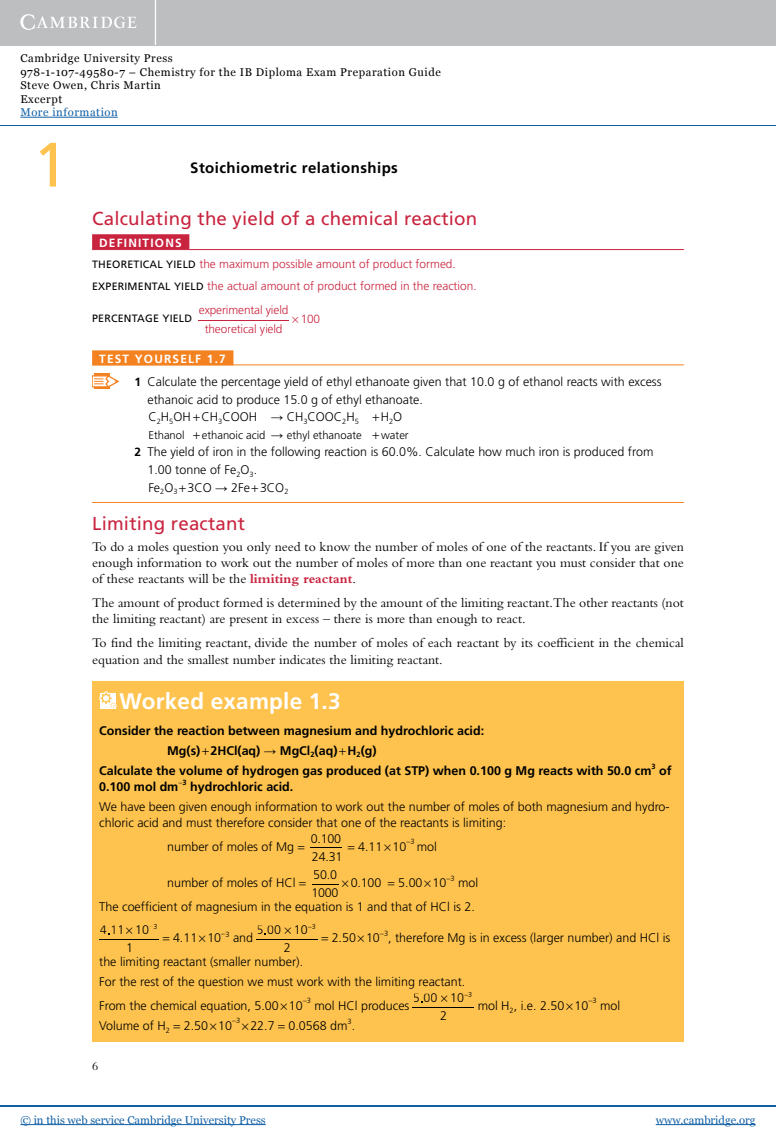
<style>
.page{position:relative;width:776px;height:1144px;background:#fff}
.page>*{position:absolute;margin:0;border:0;box-sizing:border-box;transform-origin:0 0}
.t1{font:62.5px "Frutiger";color:#fec34e}
.t2{font:700 22.5px "Frutiger";letter-spacing:.01em;color:#fff}
.t3{font:18.75px "Frutiger";letter-spacing:.01em;color:#c9243f}
.t4{font:700 15px "Frutiger";letter-spacing:.03em;color:#000}
.t5{font:13.75px/16.2px "Bembo";color:#000}
.t6{font:300 12.5px/17.5px "Frutiger";color:#000}
.t7{font:700 12.5px "Frutiger";color:#000}
.t8{font:12.5px "Bembo";color:#000}
.t9{font:300 11.88px/21px "Frutiger";color:#c9243f}
.t10{font:700 11.88px "Frutiger";letter-spacing:.1em;color:#fff}
.t11{font:11.25px/13.4px "Georgia";letter-spacing:.05em;color:#000}
.t12{font:11.25px "Georgia";color:#115fa4}
.t13{font:300 11.25px "Frutiger";color:#000}
.t14{font:11.25px "Georgia";letter-spacing:.05em;color:#115fa4}
.t15{font:10.62px "Frutiger";letter-spacing:.02em;color:#000}
.t16{font:300 7.5px "Frutiger";color:#000}
.t17{font:700 7.5px "Frutiger";color:#000}
.t18{font:300 7.25px "Frutiger";color:#000}
.s1{font-weight:700;color:#fff}
.s2{font-weight:400;font-size:10.62px;color:#000}
.s3{font-weight:700;font-size:11.88px}
.s4{font-family:"Arial";font-weight:400}
.s5{font-family:"Arial";font-weight:400;font-size:12.5px}
.s6{font-weight:700;color:#c9243f}
.s7{font-family:"Arial"}
</style>
<div class="page">
<div style="left:0;top:0;width:776px;height:45px;background:#bcbec0"></div>
<hr style="left:155px;top:0;width:1px;height:45px;background:#fff">
<svg style="left:20px;top:14px;width:117px;height:16px"></svg>
<hr style="left:20px;top:117px;width:98px;height:1px;background:#115fa4">
<hr style="left:0;top:125px;width:776px;height:1px;background:#115fa4">
<hr style="left:0;top:1104px;width:776px;height:1px;background:#115fa4">
<hr style="left:20px;top:1124px;width:246px;height:1px;background:#115fa4">
<hr style="left:656px;top:1124px;width:100px;height:1px;background:#115fa4">
<div style="left:92px;top:680px;width:592px;height:361px;background:#fec34e"></div>
<div style="left:92px;top:234px;width:97px;height:15px;background:#c9243f"></div>
<hr style="left:92px;top:249px;width:592px;height:1px;background:#c9243f">
<div style="left:92px;top:350px;width:141px;height:15px;background:#f58220"></div>
<hr style="left:92px;top:364px;width:592px;height:1px;background:#f58220">
<hr style="left:92px;top:502px;width:592px;height:1px;background:#f58220">
<hr style="left:198px;top:320px;width:91px;height:1px;background:#c9243f">
<div style="left:95px;top:373px;width:15px;height:16px;background:#f58220"></div>
<svg style="left:92px;top:374px;width:28px;height:14px"></svg>
<svg style="left:99px;top:691px;width:18px;height:18px"></svg>
<hr style="left:311px;top:847px;width:31px;height:1px;background:#000">
<hr style="left:99px;top:938px;width:60px;height:1px;background:#000">
<hr style="left:257px;top:938px;width:61px;height:1px;background:#000">
<hr style="left:413px;top:1006px;width:61px;height:1px;background:#000">
<svg style="left:312px;top:884px;width:27px;height:1px"></svg>
<p class="t11" style="left:20px;top:51px;width:422px">Cambridge University Press<br>978-1-107-49580-7 – Chemistry for the IB Diploma Exam Preparation Guide Steve Owen, Chris Martin<br>Excerpt</p>
<p class="t14" style="left:20px;top:104px;width:99px">More information</p>
<h1 class="t1" style="left:33px;top:128px;width:36px">1</h1>
<p class="t4" style="left:190px;top:159px;width:209px">Stoichiometric relationships</p>
<h3 class="t3" style="left:92px;top:208px;width:387px">Calculating the yield of a chemical reaction</h3>
<p class="t9" style="left:92px;top:232px;width:365px;text-indent:7px"><span class="s1">DEFINITIONS<br></span><span class="s2">THEORETICAL YIELD</span> the maximum possible amount of product formed.</p>
<p class="t9" style="left:92px;top:276px;width:386px"><span class="s2">EXPERIMENTAL YIELD</span> the actual amount of product formed in the reaction.</p>
<p class="t15" style="left:92px;top:311px;width:102px">PERCENTAGE YIELD</p>
<p class="t9" style="left:199px;top:300px;width:91px;line-height:19.1px;text-align:center">experimental yield theoretical yield</p>
<p class="t9" style="left:301px;top:308px;width:21px">100</p>
<p class="t10" style="left:99px;top:352px;width:128px">TEST YOURSELF 1.7</p>
<p class="t6" style="left:147px;top:373px;width:516px;text-indent:-13px"><span class="s3">1</span> Calculate the percentage yield of ethyl ethanoate given that 10.0 g of ethanol reacts with excess ethanoic acid to produce 15.0 g of ethyl ethanoate.<br>C<sub>2</sub>H<sub>5</sub>OH CH<sub>3</sub>COOH <span class="s4">→</span> CH<sub>3</sub>COOC<sub>2</sub>H<sub>5</sub></p>
<p class="t6" style="left:381px;top:408px;width:23px">H<sub>2</sub>O</p>
<p class="t13" style="left:148px;top:428px;width:38px">Ethanol</p>
<p class="t13" style="left:202px;top:428px;width:161px">ethanoic acid <span class="s5">→</span> ethyl ethanoate</p>
<p class="t13" style="left:381px;top:428px;width:29px">water</p>
<p class="t6" style="left:147px;top:443px;width:507px;text-indent:-13px"><span class="s3">2</span> The yield of iron in the following reaction is 60.0%. Calculate how much iron is produced from<br>1.00 tonne of Fe<sub>2</sub>O<sub>3</sub>.<br>Fe<sub>2</sub>O<sub>3</sub> 3CO <span class="s4">→</span> 2Fe 3CO<sub>2</sub></p>
<h3 class="t3" style="left:92px;top:512px;width:155px">Limiting reactant</h3>
<p class="t5" style="left:92px;top:538px;width:593px;text-align:justify">To do a moles question you only need to know the number of moles of one of the reactants. If you are given enough information to work out the number of moles of more than one reactant you must consider that one of these reactants will be the <span class="s6">limiting reactant</span>.</p>
<p class="t5" style="left:92px;top:594px;width:593px">The amount of product formed is determined by the amount of the limiting reactant.The other reactants (not the limiting reactant) are present in excess – there is more than enough to react.</p>
<p class="t5" style="left:92px;top:634px;width:593px">To find the limiting reactant, divide the number of moles of each reactant by its coefficient in the chemical equation and the smallest number indicates the limiting reactant.</p>
<h2 class="t2" style="left:120px;top:687px;width:223px">Worked example 1.3</h2>
<p class="t7" style="left:99px;top:723px;width:387px">Consider the reaction between magnesium and hydrochloric acid:</p>
<p class="t7" style="left:167px;top:743px;width:211px">Mg(s) 2HCl(aq) <span class="s7">→</span> MgCl<sub>2</sub>(aq) H<sub>2</sub>(g)</p>
<p class="t7" style="left:99px;top:763px;width:554px">Calculate the volume of hydrogen gas produced (at STP) when 0.100 g Mg reacts with 50.0 cm</p>
<p class="t17" style="left:651px;top:762px;width:6px">3</p>
<p class="t7" style="left:659px;top:763px;width:14px">of</p>
<p class="t7" style="left:99px;top:779px;width:81px">0.100 mol dm</p>
<p class="t17" style="left:178px;top:778px;width:10px">−3</p>
<p class="t7" style="left:190px;top:779px;width:105px">hydrochloric acid.</p>
<p class="t6" style="left:99px;top:798px;width:572px;line-height:16.2px">We have been given enough information to work out the number of moles of both magnesium and hydro&shy;chloric acid and must therefore consider that one of the reactants is limiting:</p>
<p class="t6" style="left:167px;top:838px;width:129px">number of moles of Mg</p>
<p class="t6" style="left:311px;top:830px;width:33px">0.100<br>24.31</p>
<p class="t6" style="left:358px;top:838px;width:50px">4.11 10</p>
<p class="t16" style="left:406px;top:837px;width:10px">−3</p>
<p class="t6" style="left:417px;top:838px;width:22px">mol</p>
<p class="t6" style="left:167px;top:874px;width:130px">number of moles of HCl</p>
<p class="t6" style="left:311px;top:866px;width:29px">50.0<br>1000</p>
<p class="t6" style="left:351px;top:874px;width:32px">0.100</p>
<p class="t6" style="left:398px;top:874px;width:50px">5.00 10</p>
<p class="t16" style="left:446px;top:873px;width:10px">−3</p>
<p class="t6" style="left:99px;top:871px;width:381px;line-height:23.4px;text-indent:359px">mol<br>The coefficient of magnesium in the equation is 1 and that of HCl is 2.<br>411</p>
<p class="t6" style="left:126px;top:939px;width:8px">1</p>
<p class="t18" style="left:149px;top:921px;width:9px">−3</p>
<p class="t18" style="left:308px;top:921px;width:9px">−3</p>
<p class="t6" style="left:135px;top:921px;width:15px">10</p>
<p class="t6" style="left:257px;top:921px;width:26px">500</p>
<p class="t6" style="left:294px;top:921px;width:15px">10</p>
<p class="t16" style="left:380px;top:928px;width:10px">−3</p>
<p class="t6" style="left:388px;top:929px;width:284px">, therefore Mg is in excess (larger number) and HCl is</p>
<p class="t6" style="left:99px;top:951px;width:368px;line-height:20px">the limiting reactant (smaller number).<br>For the rest of the question we must work with the limiting reactant.</p>
<p class="t6" style="left:99px;top:996px;width:205px">From the chemical equation, 5.00 10</p>
<p class="t6" style="left:173px;top:929px;width:82px">4.11 10−<sup>3</sup> and</p>
<p class="t6" style="left:332px;top:929px;width:50px">2.50 10</p>
<p class="t6" style="left:284px;top:939px;width:8px">2</p>
<p class="t18" style="left:464px;top:989px;width:9px">−3</p>
<p class="t6" style="left:413px;top:989px;width:26px">500</p>
<p class="t6" style="left:450px;top:989px;width:15px">10</p>
<p class="t16" style="left:303px;top:996px;width:10px">−3</p>
<p class="t16" style="left:588px;top:996px;width:10px">−3</p>
<p class="t6" style="left:315px;top:996px;width:96px">mol HCl produces</p>
<p class="t6" style="left:478px;top:996px;width:112px">mol H<sub>2</sub>, i.e. 2.50 10</p>
<p class="t6" style="left:600px;top:996px;width:22px">mol</p>
<p class="t6" style="left:440px;top:1007px;width:8px">2</p>
<p class="t6" style="left:99px;top:1016px;width:134px">Volume of H<sub>2</sub> 2.50 10</p>
<p class="t16" style="left:232px;top:1016px;width:10px">−3</p>
<p class="t16" style="left:348px;top:1017px;width:6px">3</p>
<p class="t6" style="left:250px;top:1016px;width:106px">22.7 0.0568 dm .</p>
<p class="t8" style="left:92px;top:1058px;width:8px">6</p>
<p class="t12" style="left:20px;top:1111px;width:247px">© in this web service Cambridge University Press</p>
<p class="t12" style="left:656px;top:1111px;width:101px">www.cambridge.org</p>
</div>
